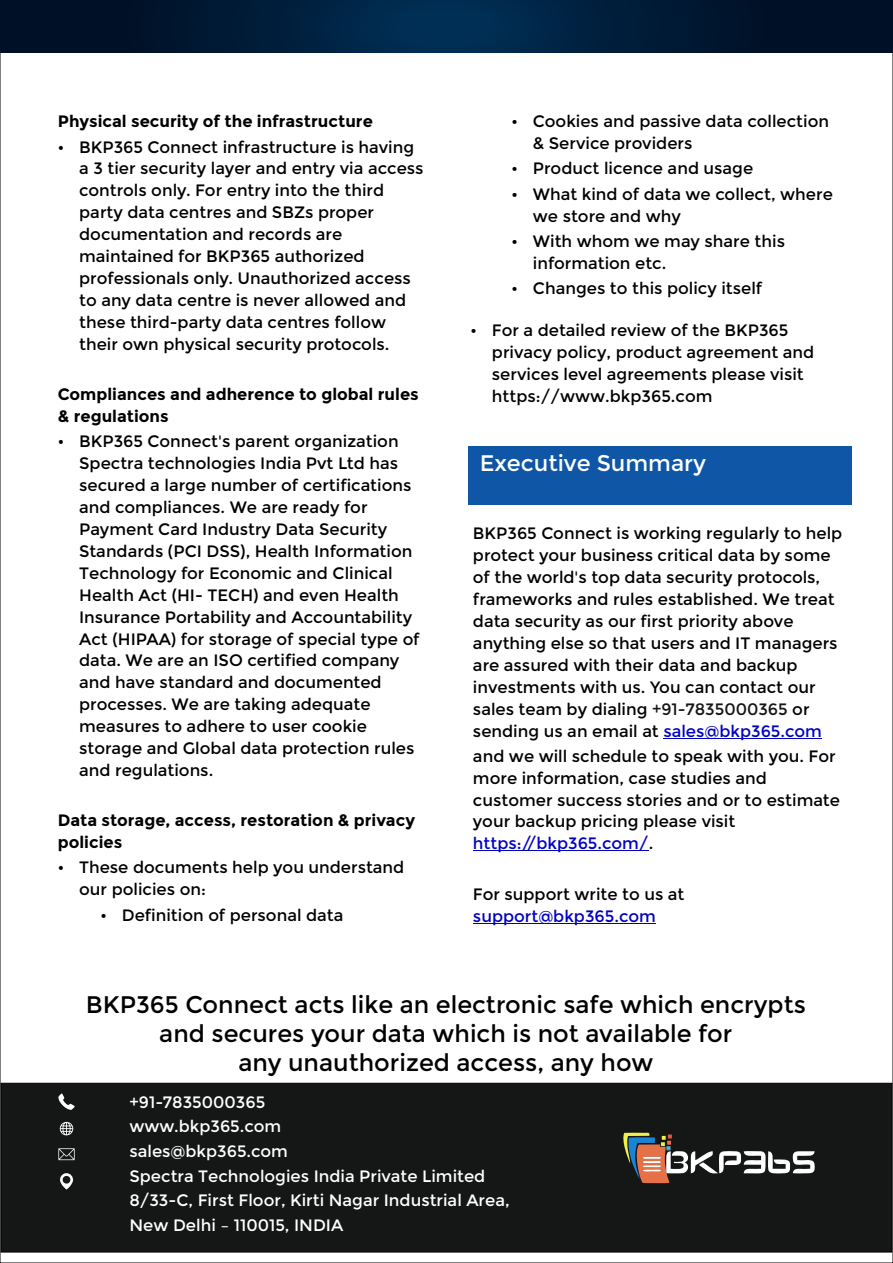
<style>
.page{position:relative;width:893px;height:1263px;background:#fff}
.page>*{position:absolute;margin:0;border:0;box-sizing:border-box;transform-origin:0 0}
.t1{font:24px/29.2px "Montserrat";color:#000;text-align:center}
.t2{font:22.5px "Montserrat";color:#fff}
.t3{font:16.5px/21.9px "Montserrat";color:#000}
.t4{font:16.5px/24.8px "Montserrat";color:#fff}
.t5{font:700 16.5px/21.9px "Montserrat";color:#000}
.t6{font:16.5px "Montserrat";color:#0000c4}
.s1{color:#151616}
.s2{color:#0000c4}
</style>
<div class="page">
<svg style="left:0;top:0;width:893px;height:52px;background:#001b37"></svg>
<div style="left:1px;top:1083px;width:891px;height:169px;background:#151616"></div>
<svg style="left:58px;top:1093px;width:17px;height:17px"></svg>
<svg style="left:58px;top:1148px;width:17px;height:12px"></svg>
<svg style="left:60px;top:1173px;width:13px;height:17px"></svg>
<svg style="left:60px;top:1122px;width:13px;height:13px"></svg>
<svg style="left:623px;top:1132px;width:192px;height:51px"></svg>
<hr style="left:663px;top:738px;width:159px;height:1px;background:#0000c4">
<hr style="left:473px;top:850px;width:176px;height:1px;background:#0000c4">
<hr style="left:473px;top:923px;width:183px;height:1px;background:#0000c4">
<div style="left:468px;top:446px;width:384px;height:59px;background:#0f57a6"></div>
<p class="t5" style="left:58px;top:111px;width:317px">Physical security of the infrastructure</p>
<p class="t3" style="left:79px;top:136px;width:346px">BKP365 Connect infrastructure is having a 3 tier security layer and entry via access controls only. For entry into the third party data centres and SBZs proper documentation and records are maintained for BKP365 authorized professionals only. Unauthorized access to any data centre is never allowed and these third-party data centres follow their own physical security protocols.</p>
<p class="t5" style="left:58px;top:383px;width:362px">Compliances and adherence to global rules &amp; regulations</p>
<p class="t3" style="left:79px;top:430px;width:342px">BKP365 Connect's parent organization Spectra technologies India Pvt Ltd has secured a large number of certifications and compliances. We are ready for Payment Card Industry Data Security Standards (PCI DSS), Health Information Technology for Economic and Clinical Health Act (HI- TECH) and even Health Insurance Portability and Accountability Act (HIPAA) for storage of special type of data. We are an ISO certified company and have standard and documented processes. We are taking adequate measures to adhere to user cookie storage and Global data protection rules and regulations.</p>
<p class="t5" style="left:58px;top:809px;width:359px">Data storage, access, restoration &amp; privacy policies</p>
<p class="t3" style="left:79px;top:857px;width:327px">These documents help you understand our policies on:</p>
<p class="t3" style="left:122px;top:904px;width:223px">Definition of personal data</p>
<p class="t3" style="left:533px;top:111px;width:298px">Cookies and passive data collection &amp; Service providers</p>
<p class="t3" style="left:533px;top:156px;width:301px;line-height:25.2px">Product licence and usage<br>What kind of data we collect, where</p>
<p class="t3" style="left:533px;top:203px;width:254px;line-height:25.2px">we store and why<br>With whom we may share this</p>
<p class="t3" style="left:533px;top:250px;width:231px;line-height:25.2px">information etc.<br>Changes to this policy itself</p>
<p class="t3" style="left:492px;top:319px;width:324px">For a detailed review of the BKP365 privacy policy, product agreement and services level agreements please visit https://www.bkp365.com</p>
<h2 class="t2" style="left:480px;top:449px;width:228px">Executive Summary</h2>
<p class="t3" style="left:473px;top:522px;width:371px">BKP365 Connect is working regularly to help protect your business critical data by some of the world's top data security protocols, frameworks and rules established. We treat data security as our first priority above anything else so that users and IT managers are assured with their data and backup investments with us. You can contact our sales team by dialing <span class="s1">+91-7835000365</span> or sending us an email at <span class="s2">sales@bkp365.com</span></p>
<p class="t3" style="left:473px;top:745px;width:368px">and we will schedule to speak with you. For more information, case studies and customer success stories and or to estimate your backup pricing please visit <span class="s2">https://bkp365.com/</span>.</p>
<p class="t3" style="left:473px;top:883px;width:213px">For support write to us at</p>
<p class="t6" style="left:473px;top:906px;width:184px">support@bkp365.com</p>
<h1 class="t1" style="left:86px;top:989px;width:721px">BKP365 Connect acts like an electronic safe which encrypts and secures your data which is not available for<br>any unauthorized access, any how</h1>
<p class="t4" style="left:129px;top:1089px;width:382px">+91-7835000365<br>www.bkp365.com<br>sales@bkp365.com<br>Spectra Technologies India Private Limited<br>8/33-C, First Floor, Kirti Nagar Industrial Area,<br>New Delhi – 110015, INDIA</p>
</div>
